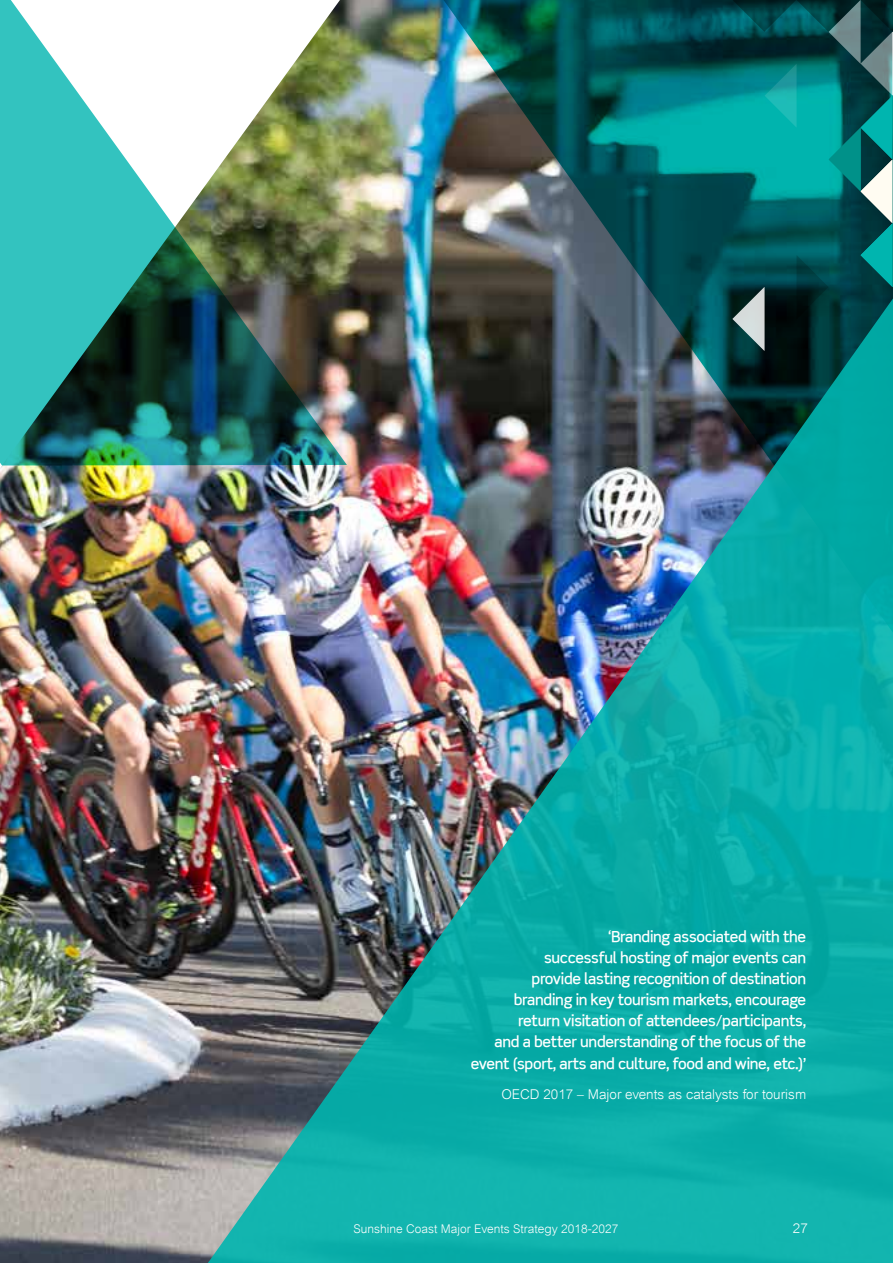
<style>
.page{position:relative;width:893px;height:1263px;background:#fff}
.page>*{position:absolute;margin:0;border:0;box-sizing:border-box;transform-origin:0 0}
.t1{font:500 15px/21px "Scene";letter-spacing:-.02em;color:#fff;text-align:right}
.t2{font:300 13.5px "Arial";color:#fff}
.t3{font:300 12px "Arial";color:#fff}
</style>
<div class="page">
<img style="left:0;top:0;width:429px;height:1263px">
<svg style="left:0;top:0;width:347px;height:465px"></svg>
<img style="left:429px;top:0;width:303px;height:149px">
<svg style="left:732px;top:0;width:161px;height:149px;background:#0b7070"></svg>
<img style="left:199px;top:149px;width:694px;height:1114px">
<p class="t1" style="left:494px;top:926px;width:313px">‘Branding associated with the<br>successful hosting of major events can provide lasting recognition of destination branding in key tourism markets, encourage return visitation of attendees/participants, and a better understanding of the focus of the</p>
<p class="t1" style="left:471px;top:1053px;width:337px">event (sport, arts and culture, food and wine, etc.)’</p>
<p class="t2" style="left:501px;top:1087px;width:306px">OECD 2017 – Major events as catalysts for tourism</p>
<p class="t3" style="left:354px;top:1222px;width:266px">Sunshine Coast Major Events Strategy 2018-2027</p>
<p class="t2" style="left:793px;top:1221px;width:17px">27</p>
</div>
